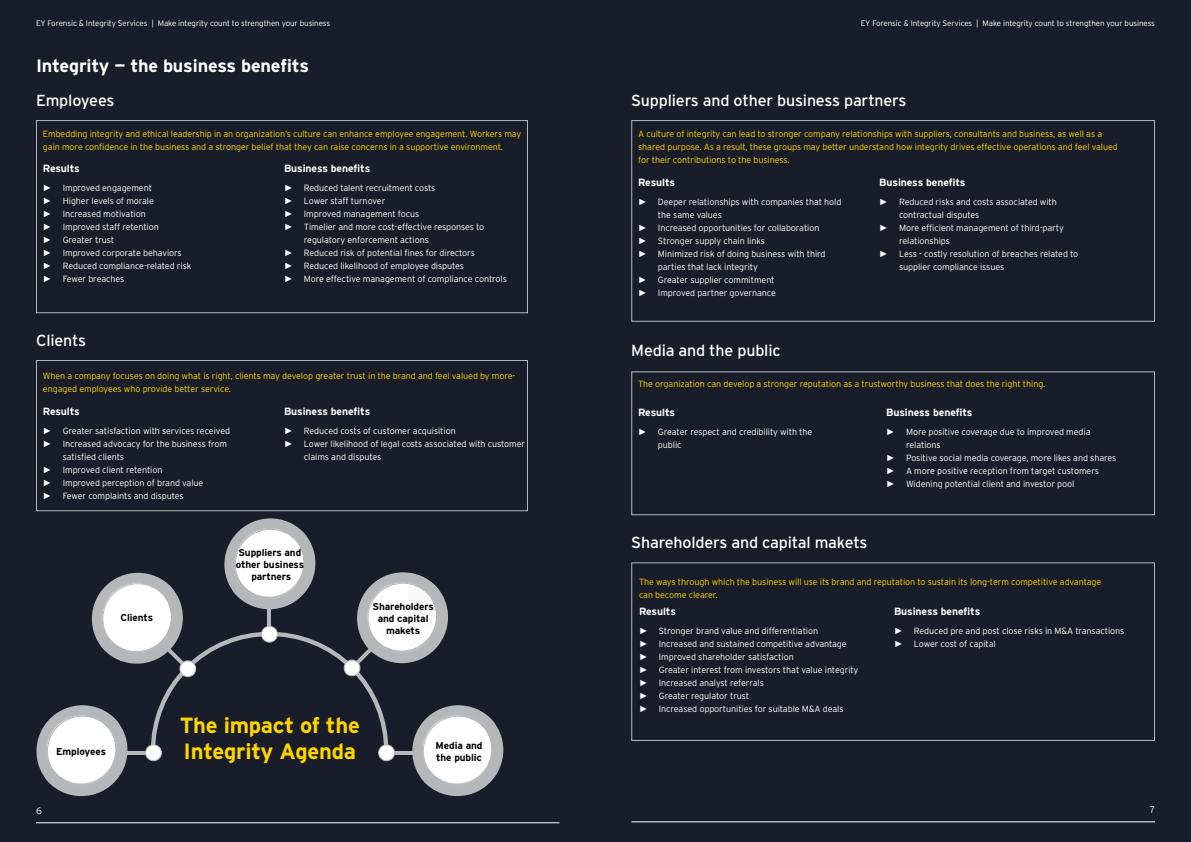
<style>
.page{position:relative;width:1191px;height:842px;background:#181d29}
.page>*{position:absolute;margin:0;border:0;box-sizing:border-box;transform-origin:0 0}
.t1{font:700 22px "Interstate";letter-spacing:-.01em;color:#ffd500}
.t2{font:700 18px "Interstate";letter-spacing:-.01em;color:#fff}
.t3{font:16px "Interstate";letter-spacing:-.01em;color:#fff}
.t4{font:700 10.4px "Interstate";letter-spacing:-.01em;color:#fff}
.t5{font:700 10px/12px "Interstate";letter-spacing:-.01em;color:#000;text-align:center}
.t6{font:300 9.5px "Interstate";color:#fff}
.t7{font:300 9px/13px "Interstate";letter-spacing:-.01em;color:#fff}
.t8{font:300 9px/13px "Interstate";letter-spacing:-.01em;color:#ffd500}
.t9{font:300 8px "Interstate";letter-spacing:-.01em;color:#fff}
.s1{font-family:"Arial";font-weight:400}
</style>
<div class="page">
<hr style="left:36px;top:822px;width:523px;height:1px;background:#fff">
<hr style="left:631px;top:822px;width:524px;height:1px;background:#fff">
<svg style="left:36px;top:518px;width:467px;height:278px"></svg>
<div style="left:36px;top:120px;width:492px;height:193px;border:1px solid #b5b9bc"></div>
<div style="left:36px;top:360px;width:492px;height:151px;border:1px solid #b5b9bc"></div>
<div style="left:631px;top:120px;width:524px;height:202px;border:1px solid #b5b9bc"></div>
<div style="left:631px;top:371px;width:524px;height:144px;border:1px solid #b5b9bc"></div>
<div style="left:631px;top:562px;width:524px;height:179px;border:1px solid #b5b9bc"></div>
<p class="t9" style="left:36px;top:18px;width:296px">EY Forensic &amp; Integrity Services | Make integrity count to strengthen your business</p>
<p class="t9" style="left:860px;top:18px;width:296px">EY Forensic &amp; Integrity Services | Make integrity count to strengthen your business</p>
<h2 class="t2" style="left:36px;top:55px;width:275px">Integrity — the business benefits</h2>
<h3 class="t3" style="left:36px;top:91px;width:80px">Employees</h3>
<p class="t8" style="left:43px;top:128px;width:480px">Embedding integrity and ethical leadership in an organization’s culture can enhance employee engagement. Workers may gain more confidence in the business and a stronger belief that they can raise concerns in a supportive environment.</p>
<p class="t4" style="left:43px;top:163px;width:38px">Results</p>
<p class="t7" style="left:43px;top:182px;width:150px"><span class="s1">►</span> Improved engagement<br><span class="s1">►</span> Higher levels of morale<br><span class="s1">►</span> Increased motivation<br><span class="s1">►</span> Improved staff retention<br><span class="s1">►</span> Greater trust<br><span class="s1">►</span> Improved corporate behaviors <span class="s1">►</span> Reduced compliance-related risk <span class="s1">►</span> Fewer breaches</p>
<p class="t4" style="left:284px;top:163px;width:88px">Business benefits</p>
<p class="t7" style="left:284px;top:182px;width:153px"><span class="s1">►</span> Reduced talent recruitment costs</p>
<p class="t7" style="left:284px;top:195px;width:103px"><span class="s1">►</span> Lower staff turnover</p>
<p class="t7" style="left:284px;top:208px;width:137px"><span class="s1">►</span> Improved management focus</p>
<p class="t7" style="left:284px;top:221px;width:202px"><span class="s1">►</span> Timelier and more cost-effective responses to</p>
<p class="t7" style="left:304px;top:234px;width:127px">regulatory enforcement actions</p>
<p class="t7" style="left:284px;top:247px;width:192px"><span class="s1">►</span> Reduced risk of potential fines for directors</p>
<p class="t7" style="left:284px;top:260px;width:182px"><span class="s1">►</span> Reduced likelihood of employee disputes</p>
<p class="t7" style="left:284px;top:273px;width:224px"><span class="s1">►</span> More effective management of compliance controls</p>
<h3 class="t3" style="left:36px;top:331px;width:52px">Clients</h3>
<p class="t8" style="left:43px;top:369px;width:474px">When a company focuses on doing what is right, clients may develop greater trust in the brand and feel valued by more&shy;engaged employees who provide better service.</p>
<p class="t4" style="left:43px;top:405px;width:38px">Results</p>
<p class="t7" style="left:43px;top:424px;width:189px"><span class="s1">►</span> Greater satisfaction with services received</p>
<p class="t7" style="left:43px;top:437px;width:186px"><span class="s1">►</span> Increased advocacy for the business from</p>
<p class="t7" style="left:63px;top:450px;width:63px">satisfied clients</p>
<p class="t7" style="left:43px;top:463px;width:121px"><span class="s1">►</span> Improved client retention</p>
<p class="t7" style="left:43px;top:476px;width:162px"><span class="s1">►</span> Improved perception of brand value</p>
<p class="t7" style="left:43px;top:489px;width:142px"><span class="s1">►</span> Fewer complaints and disputes</p>
<p class="t4" style="left:284px;top:405px;width:88px">Business benefits</p>
<p class="t7" style="left:284px;top:424px;width:173px"><span class="s1">►</span> Reduced costs of customer acquisition</p>
<p class="t7" style="left:284px;top:437px;width:243px"><span class="s1">►</span> Lower likelihood of legal costs associated with customer</p>
<p class="t7" style="left:304px;top:450px;width:79px">claims and disputes</p>
<p class="t5" style="left:121px;top:612px;width:34px">Clients</p>
<p class="t5" style="left:236px;top:546px;width:70px">Suppliers and other business partners</p>
<p class="t5" style="left:372px;top:601px;width:63px">Shareholders and capital makets</p>
<h1 class="t1" style="left:180px;top:713px;width:181px">The impact of the</h1>
<p class="t5" style="left:56px;top:745px;width:51px">Employees</p>
<h1 class="t1" style="left:184px;top:739px;width:174px">Integrity Agenda</h1>
<p class="t5" style="left:436px;top:740px;width:48px;text-align:left">Media and the public</p>
<h3 class="t3" style="left:631px;top:91px;width:277px">Suppliers and other business partners</h3>
<p class="t8" style="left:638px;top:128px;width:481px">A culture of integrity can lead to stronger company relationships with suppliers, consultants and business, as well as a shared purpose. As a result, these groups may better understand how integrity drives effective operations and feel valued for their contributions to the business.</p>
<p class="t4" style="left:638px;top:177px;width:38px">Results</p>
<p class="t7" style="left:638px;top:196px;width:205px"><span class="s1">►</span> Deeper relationships with companies that hold</p>
<p class="t7" style="left:658px;top:209px;width:65px">the same values</p>
<p class="t7" style="left:638px;top:222px;width:183px"><span class="s1">►</span> Increased opportunities for collaboration</p>
<p class="t7" style="left:638px;top:235px;width:128px"><span class="s1">►</span> Stronger supply chain links</p>
<p class="t7" style="left:638px;top:248px;width:189px"><span class="s1">►</span> Minimized risk of doing business with third</p>
<p class="t7" style="left:658px;top:261px;width:101px">parties that lack integrity</p>
<p class="t7" style="left:638px;top:274px;width:138px"><span class="s1">►</span> Greater supplier commitment</p>
<p class="t7" style="left:638px;top:287px;width:139px"><span class="s1">►</span> Improved partner governance</p>
<p class="t4" style="left:879px;top:177px;width:88px">Business benefits</p>
<p class="t7" style="left:879px;top:196px;width:179px"><span class="s1">►</span> Reduced risks and costs associated with</p>
<p class="t7" style="left:899px;top:209px;width:82px">contractual disputes</p>
<p class="t7" style="left:879px;top:222px;width:186px"><span class="s1">►</span> More efficient management of third-party</p>
<p class="t7" style="left:899px;top:235px;width:52px">relationships</p>
<p class="t7" style="left:879px;top:248px;width:201px"><span class="s1">►</span> Less - costly resolution of breaches related to</p>
<p class="t7" style="left:899px;top:261px;width:107px">supplier compliance issues</p>
<h3 class="t3" style="left:631px;top:342px;width:151px">Media and the public</h3>
<p class="t8" style="left:638px;top:377px;width:409px">The organization can develop a stronger reputation as a trustworthy business that does the right thing.</p>
<p class="t4" style="left:638px;top:406px;width:38px">Results</p>
<p class="t7" style="left:658px;top:425px;width:156px;text-indent:-20px"><span class="s1">►</span> Greater respect and credibility with the public</p>
<p class="t4" style="left:886px;top:406px;width:88px">Business benefits</p>
<p class="t7" style="left:886px;top:425px;width:206px"><span class="s1">►</span> More positive coverage due to improved media</p>
<p class="t7" style="left:906px;top:438px;width:36px">relations</p>
<p class="t7" style="left:886px;top:451px;width:232px"><span class="s1">►</span> Positive social media coverage, more likes and shares</p>
<p class="t7" style="left:886px;top:464px;width:214px"><span class="s1">►</span> A more positive reception from target customers</p>
<p class="t7" style="left:886px;top:477px;width:190px"><span class="s1">►</span> Widening potential client and investor pool</p>
<h3 class="t3" style="left:631px;top:533px;width:238px">Shareholders and capital makets</h3>
<p class="t8" style="left:639px;top:575px;width:464px">The ways through which the business will use its brand and reputation to sustain its long-term competitive advantage can become clearer.</p>
<p class="t4" style="left:639px;top:605px;width:38px">Results</p>
<p class="t7" style="left:639px;top:624px;width:221px"><span class="s1">►</span> Stronger brand value and differentiation<br><span class="s1">►</span> Increased and sustained competitive advantage<br><span class="s1">►</span> Improved shareholder satisfaction<br><span class="s1">►</span> Greater interest from investors that value integrity <span class="s1">►</span> Increased analyst referrals<br><span class="s1">►</span> Greater regulator trust<br><span class="s1">►</span> Increased opportunities for suitable M&amp;A deals</p>
<p class="t4" style="left:894px;top:605px;width:88px">Business benefits</p>
<p class="t7" style="left:894px;top:624px;width:232px"><span class="s1">►</span> Reduced pre and post close risks in M&amp;A transactions <span class="s1">►</span> Lower cost of capital</p>
<p class="t6" style="left:36px;top:805px;width:7px">6</p>
<p class="t6" style="left:1149px;top:804px;width:7px">7</p>
</div>
